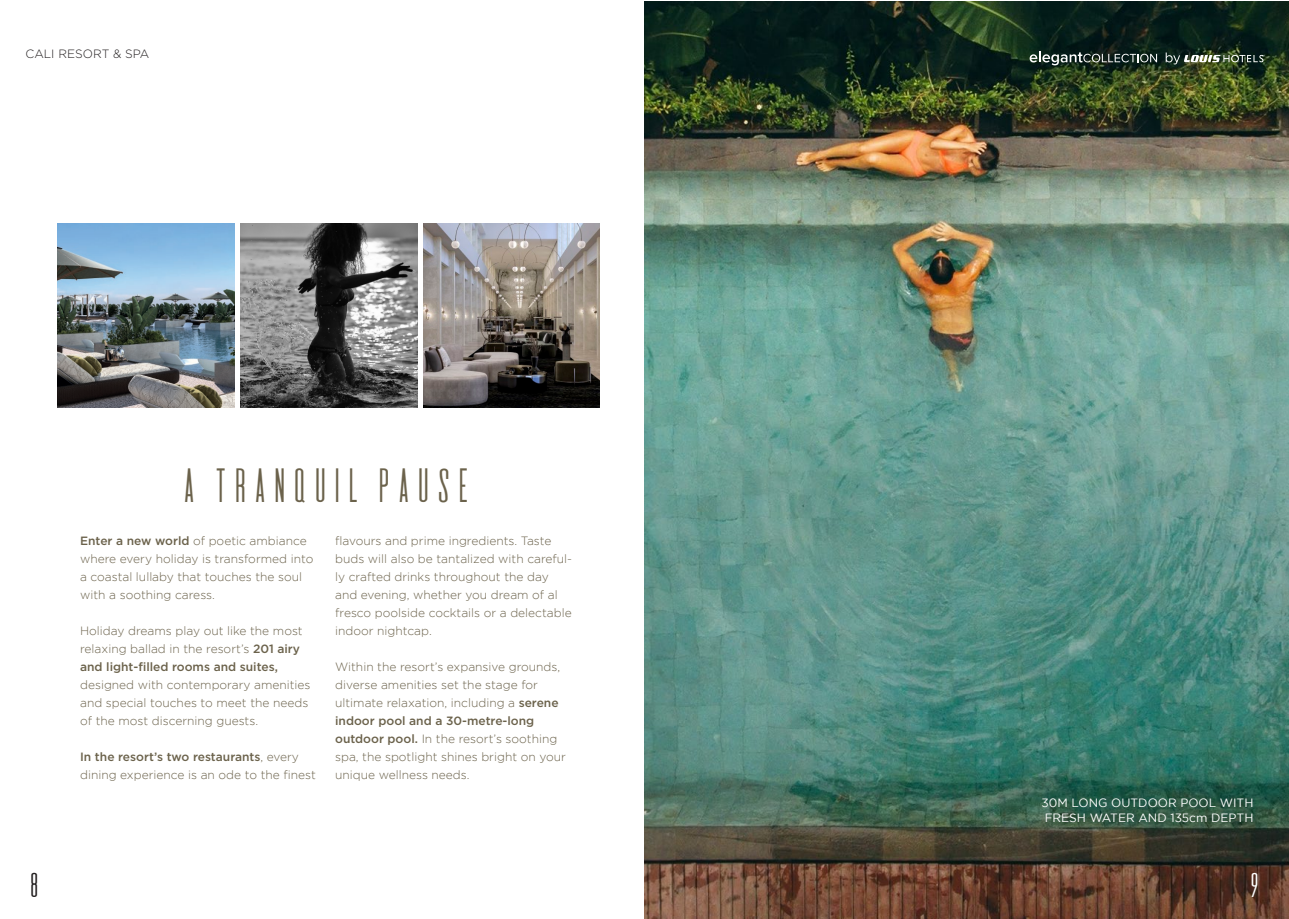
<style>
.page{position:relative;width:1289px;height:919px;background:#fff}
.page>*{position:absolute;margin:0;border:0;box-sizing:border-box;transform-origin:0 0}
.t1{font:42px "De Valencia";letter-spacing:-.12em;color:#6b624b}
.t2{font:30px "De Valencia";color:#231f20}
.t3{font:30px "De Valencia";color:#fff}
.t4{font:300 12px/18px "Gotham";color:#6b624b}
.t5{font:12px/15px "Gotham";color:#fff}
.t6{font:300 12px "Gotham Greek";color:#231f20}
.s1{font-family:"Gotham Greek";font-weight:500}
</style>
<div class="page">
<img style="left:644px;top:1px;width:644px;height:917px">
<img style="left:240px;top:224px;width:177px;height:183px">
<img style="left:423px;top:224px;width:177px;height:183px">
<img style="left:57px;top:224px;width:177px;height:183px">
<svg style="left:1029px;top:52px;width:128px;height:13px;background:#475650"></svg>
<svg style="left:1165px;top:53px;width:98px;height:11px"></svg>
<p class="t6" style="left:26px;top:47px;width:125px">CALI RESORT &amp; SPA</p>
<p class="t1" style="left:177px;top:462px;width:300px">A TRANQUIL PAUSE</p>
<p class="t4" style="left:80px;top:531px;width:235px"><span class="s1">Enter a new world</span> of poetic ambiance where every holiday is transformed into a coastal lullaby that touches the soul with a soothing caress.</p>
<p class="t4" style="left:80px;top:621px;width:232px">Holiday dreams play out like the most relaxing ballad in the resort’s <span class="s1">201 airy and light-filled rooms and suites, </span>designed with contemporary amenities and special touches to meet the needs of the most discerning guests.</p>
<p class="t4" style="left:80px;top:747px;width:237px"><span class="s1">In the resort’s two restaurants</span>, every dining experience is an ode to the finest</p>
<p class="t4" style="left:335px;top:531px;width:238px">flavours and prime ingredients. Taste buds will also be tantalized with careful&shy;ly crafted drinks throughout the day and evening, whether you dream of al fresco poolside cocktails or a delectable indoor nightcap.</p>
<p class="t4" style="left:335px;top:657px;width:232px">Within the resort’s expansive grounds, diverse amenities set the stage for ultimate relaxation, including a <span class="s1">serene indoor pool and a 30-metre-long outdoor pool.</span> In the resort’s soothing spa, the spotlight shines bright on your unique wellness needs.</p>
<p class="t5" style="left:1041px;top:795px;width:213px">30M LONG OUTDOOR POOL WITH<br>FRESH WATER AND 135cm DEPTH</p>
<p class="t2" style="left:26px;top:868px;width:19px">8</p>
<p class="t3" style="left:1245px;top:868px;width:19px">9</p>
</div>
